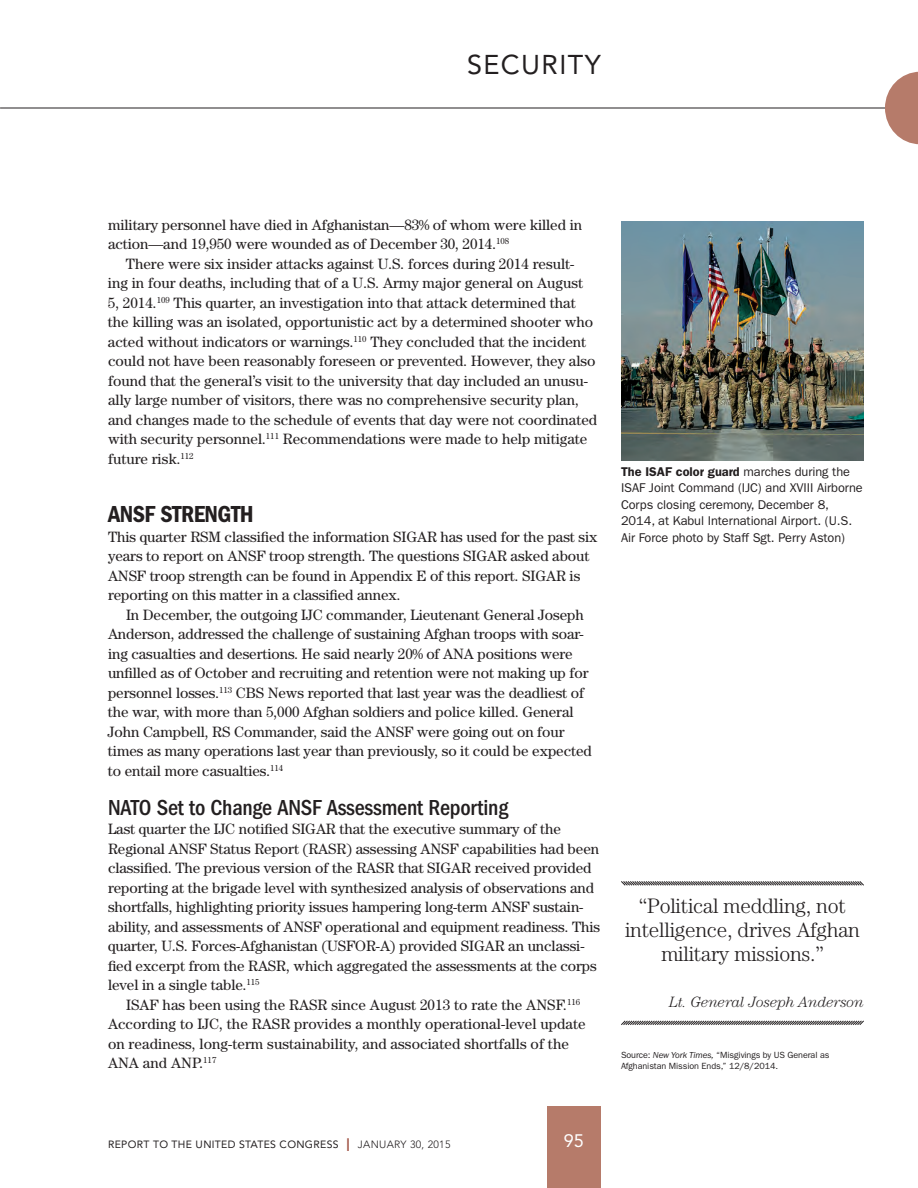
<style>
.page{position:relative;width:918px;height:1188px;background:#fff}
.page>*{position:absolute;margin:0;border:0;box-sizing:border-box;transform-origin:0 0}
.t1{font:27px "Avenir LT Std";letter-spacing:.05em;color:#231f20}
.t2{font:24px "ITC Franklin Gothic Std Dm Cd";letter-spacing:-.02em;color:#231f20}
.t3{font:500 condensed 22.5px "ITC Franklin Gothic Std";letter-spacing:-.01em;color:#231f20}
.t4{font:300 21px/24px "Century Std";letter-spacing:-.01em;color:#231f20;text-align:center}
.t5{font:18px "Avenir LT Std";color:#fff}
.t6{font:15px/19.5px "Century Std";letter-spacing:-.005em;color:#231f20}
.t7{font:italic 300 15px "Century Std";letter-spacing:-.01em;color:#231f20}
.t8{font:12.75px/16.5px "ITC Franklin Gothic Std";letter-spacing:-.005em;color:#231f20}
.t9{font:10.5px "Avenir LT Std";letter-spacing:.03em;color:#231f20}
.t10{font:9px/10.5px "ITC Franklin Gothic Std";letter-spacing:-.01em;color:#231f20}
.s1{font-weight:600}
.s2{font-style:italic}
.s3{font-size:18px;color:#a05243}
.s4{font-weight:300}
</style>
<div class="page">
<hr style="left:0;top:108px;width:918px;height:1px;background:#231f20">
<svg style="left:885px;top:72px;width:33px;height:72px"></svg>
<div style="left:547px;top:1107px;width:54px;height:81px;background:#b67b6a"></div>
<img style="left:621px;top:222px;width:243px;height:239px">
<svg style="left:621px;top:881px;width:243px;height:5px"></svg>
<svg style="left:621px;top:1020px;width:243px;height:5px"></svg>
<h1 class="t1" style="left:467px;top:49px;width:135px">SECURITY</h1>
<p class="t6" style="left:108px;top:214px;width:476px">military personnel have died in Afghanistan—83% of whom were killed in action—and 19,950 were wounded as of December 30, 2014.<sup>108</sup></p>
<p class="t6" style="left:108px;top:253px;width:491px;text-indent:18px">There were six insider attacks against U.S. forces during 2014 result&shy;ing in four deaths, including that of a U.S. Army major general on August 5, 2014.<sup>109</sup> This quarter, an investigation into that attack determined that the killing was an isolated, opportunistic act by a determined shooter who acted without indicators or warnings.<sup>110</sup> They concluded that the incident could not have been reasonably foreseen or prevented. However, they also found that the general’s visit to the university that day included an unusu&shy;ally large number of visitors, there was no comprehensive security plan, and changes made to the schedule of events that day were not coordinated with security personnel.<sup>111</sup> Recommendations were made to help mitigate future risk.<sup>112</sup></p>
<h2 class="t2" style="left:108px;top:500px;width:147px">ANS F STRENGTH</h2>
<p class="t6" style="left:108px;top:526px;width:491px">This quarter RSM classified the information SIGAR has used for the past six years to report on ANSF troop strength. The questions SIGAR asked about ANSF troop strength can be found in Appendix E of this report. SIGAR is reporting on this matter in a classified annex.</p>
<p class="t6" style="left:108px;top:604px;width:485px;text-indent:18px">In December, the outgoing IJC commander, Lieutenant General Joseph Anderson, addressed the challenge of sustaining Afghan troops with soar&shy;ing casualties and desertions. He said nearly 20% of ANA positions were unfilled as of October and recruiting and retention were not making up for personnel losses.<sup>113</sup> CBS News reported that last year was the deadliest of the war, with more than 5,000 Afghan soldiers and police killed. General John Campbell, RS Commander, said the ANSF were going out on four times as many operations last year than previously, so it could be expected to entail more casualties.<sup>114</sup></p>
<h3 class="t3" style="left:108px;top:794px;width:402px">NATO Set to Change ANSF Assessment Reporting</h3>
<p class="t6" style="left:108px;top:819px;width:494px">Last quarter the IJC notified SIGAR that the executive summary of the Regional ANSF Status Report (RASR) assessing ANSF capabilities had been classified. The previous version of the RASR that SIGAR received provided reporting at the brigade level with synthesized analysis of observations and shortfalls, highlighting priority issues hampering long-term ANSF sustain&shy;ability, and assessments of ANSF operational and equipment readiness. This quarter, U.S. Forces-Afghanistan (USFOR-A) provided SIGAR an unclassi&shy;fied excerpt from the RASR, which aggregated the assessments at the corps level in a single table.<sup>115</sup></p>
<p class="t6" style="left:108px;top:994px;width:479px;text-indent:18px">ISAF has been using the RASR since August 2013 to rate the ANSF.<sup>116<br></sup>According to IJC, the RASR provides a monthly operational-level update on readiness, long-term sustainability, and associated shortfalls of the ANA and ANP.<sup>117</sup></p>
<p class="t8" style="left:621px;top:464px;width:243px"><span class="s1">The ISAF color guard</span> marches during the ISAF Joint Command (IJC) and XVIII Airborne Corps closing ceremony, December 8, 2014, at Kabul International Airport. (U.S.<br>Air Force photo by Staff Sgt. Perry Aston)</p>
<h3 class="t4" style="left:625px;top:893px;width:236px">“Political meddling, not intelligence, drives Afghan military missions.”</h3>
<p class="t7" style="left:669px;top:993px;width:196px">Lt. General Joseph Anderson</p>
<p class="t10" style="left:621px;top:1050px;width:210px">Source: <span class="s2">New York Times,</span> “Misgivings by US General as<br>Afghanistan Mission Ends,” 12/8/2014.</p>
<p class="t9" style="left:108px;top:1138px;width:344px">REPORT TO THE UNITED STATES CONGRESS <span class="s3">I</span> <span class="s4">JANUARY 30, 2015</span></p>
<p class="t5" style="left:564px;top:1131px;width:22px">95</p>
</div>
